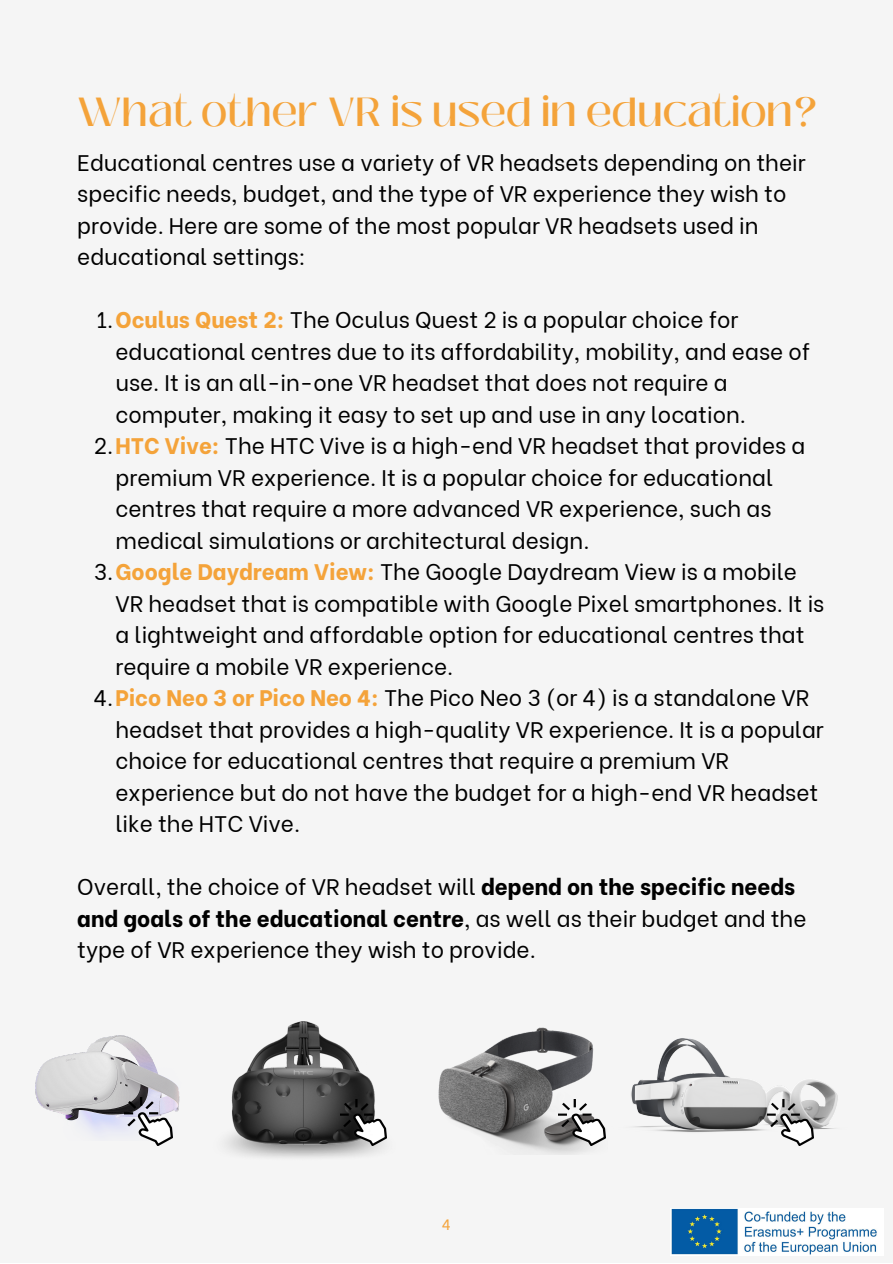
<style>
.page{position:relative;width:893px;height:1264px;background:#fff}
.page>*{position:absolute;margin:0;border:0;box-sizing:border-box;transform-origin:0 0}
.t1{font:500 40.5px "Black Mango";color:#f4a33a}
.t2{font:22.5px/31.5px "Be Vietnam";color:#000}
.t3{font:15px "Be Vietnam";color:#f4a33a}
.s1{font-weight:800;color:#f4a33a}
.s2{font-weight:800}
</style>
<div class="page">
<div style="left:0;top:0;width:892px;height:1262px;background:#f5f5f5"></div>
<img style="left:35px;top:1035px;width:145px;height:99px">
<img style="left:125px;top:1097px;width:48px;height:48px">
<img style="left:225px;top:1021px;width:162px;height:137px">
<img style="left:340px;top:1099px;width:46px;height:46px">
<img style="left:438px;top:1027px;width:168px;height:126px">
<img style="left:559px;top:1099px;width:46px;height:46px">
<img style="left:631px;top:1038px;width:207px;height:108px">
<img style="left:767px;top:1099px;width:46px;height:46px">
<img style="left:671px;top:1209px;width:206px;height:46px">
<p class="t1" style="left:77px;top:81px;width:741px">What other VR is used in education?</p>
<p class="t2" style="left:77px;top:145px;width:730px">Educational centres use a variety of VR headsets depending on their specific needs, budget, and the type of VR experience they wish to provide. Here are some of the most popular VR headsets used in educational settings:</p>
<p class="t2" style="left:115px;top:302px;width:696px;text-indent:-19px">1.<span class="s1">Oculus Quest 2:</span> The Oculus Quest 2 is a popular choice for educational centres due to its affordability, mobility, and ease of use. It is an all-in-one VR headset that does not require a computer, making it easy to set up and use in any location.</p>
<p class="t2" style="left:115px;top:428px;width:691px;text-indent:-22px">2.<span class="s1">HTC Vive:</span> The HTC Vive is a high-end VR headset that provides a premium VR experience. It is a popular choice for educational centres that require a more advanced VR experience, such as medical simulations or architectural design.</p>
<p class="t2" style="left:115px;top:554px;width:710px;text-indent:-22px">3.<span class="s1">Google Daydream View:</span> The Google Daydream View is a mobile VR headset that is compatible with Google Pixel smartphones. It is a lightweight and affordable option for educational centres that require a mobile VR experience.</p>
<p class="t2" style="left:115px;top:680px;width:709px;text-indent:-22px">4.<span class="s1">Pico Neo 3 or Pico Neo 4:</span> The Pico Neo 3 (or 4) is a standalone VR headset that provides a high-quality VR experience. It is a popular choice for educational centres that require a premium VR experience but do not have the budget for a high-end VR headset like the HTC Vive.</p>
<p class="t2" style="left:77px;top:868px;width:730px">Overall, the choice of VR headset will <span class="s2">depend on the specific needs and goals of the educational centre</span>, as well as their budget and the type of VR experience they wish to provide.</p>
<p class="t3" style="left:442px;top:1211px;width:11px">4</p>
</div>
